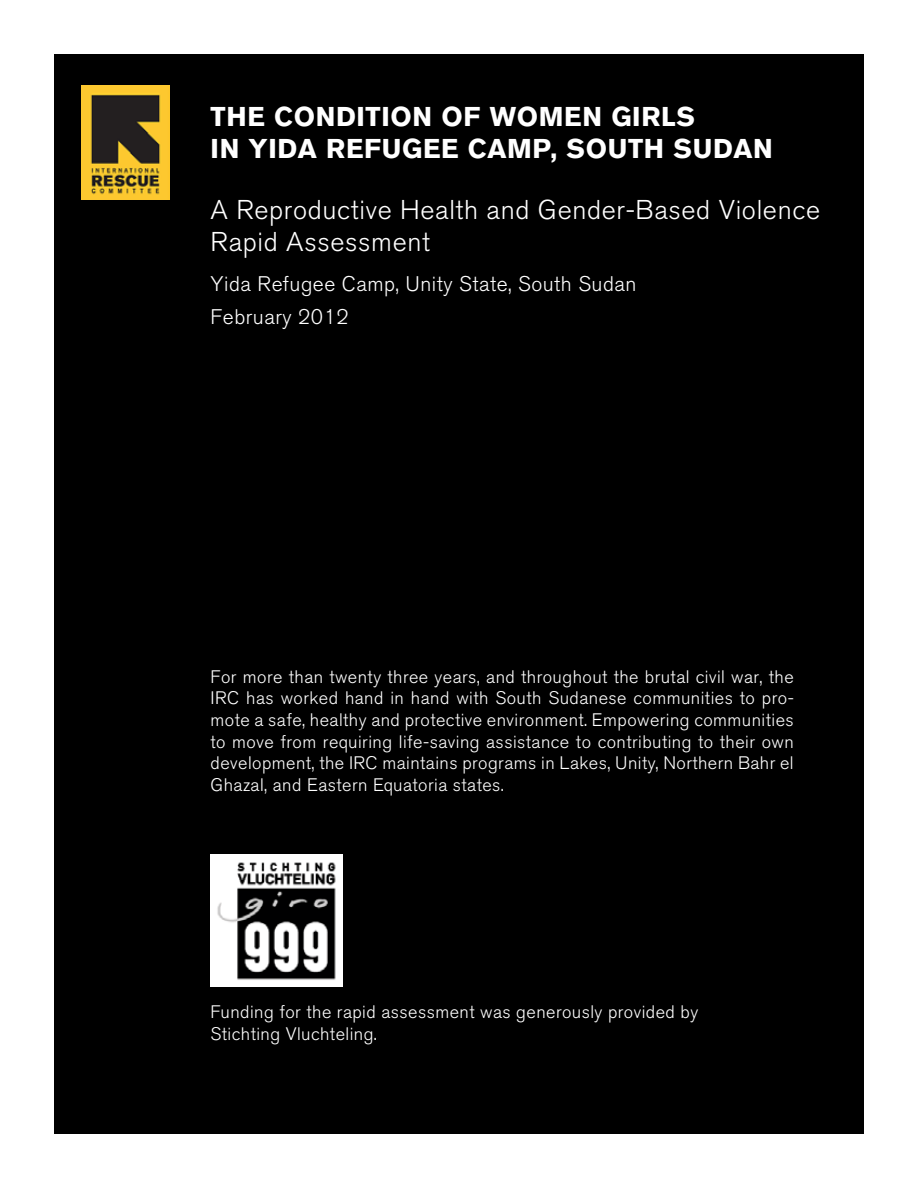
<style>
.page{position:relative;width:918px;height:1188px;background:#fff}
.page>*{position:absolute;margin:0;border:0;box-sizing:border-box;transform-origin:0 0}
.t1{font:300 27px/32.4px "Akzidenz Grotesk BQ";letter-spacing:.025em;color:#fff}
.t2{font:700 27px/32.4px "Akzidenz Grotesk BQ";letter-spacing:.025em;color:#fff}
.t3{font:300 21px/32.4px "Akzidenz Grotesk BQ";letter-spacing:.025em;color:#fff}
.t4{font:300 18px/21.6px "Akzidenz Grotesk BQ";letter-spacing:.025em;color:#fff}
</style>
<div class="page">
<div style="left:54px;top:54px;width:810px;height:1080px;background:#000"></div>
<img style="left:211px;top:855px;width:131px;height:131px">
<img style="left:81px;top:85px;width:89px;height:115px">
<h1 class="t2" style="left:211px;top:100px;width:564px">THE CONDITION OF WOMEN GIRLS<br>IN YIDA REFUGEE CAMP, SOUTH SUDAN</h1>
<h1 class="t1" style="left:211px;top:194px;width:611px">A Reproductive Health and Gender-Based Violence<br>Rapid Assessment</h1>
<p class="t3" style="left:211px;top:268px;width:427px">Yida Refugee Camp, Unity State, South Sudan<br>February 2012</p>
<p class="t4" style="left:211px;top:666px;width:585px;text-align:justify">For more than twenty three years, and throughout the brutal civil war, the IRC has worked hand in hand with South Sudanese communities to pro&shy;mote a safe, healthy and protective environment. Empowering communities to move from requiring life-saving assistance to contributing to their own development, the IRC maintains programs in Lakes, Unity, Northern Bahr el Ghazal, and Eastern Equatoria states.</p>
<p class="t4" style="left:211px;top:1001px;width:489px">Funding for the rapid assessment was generously provided by<br>Stichting Vluchteling.</p>
</div>
